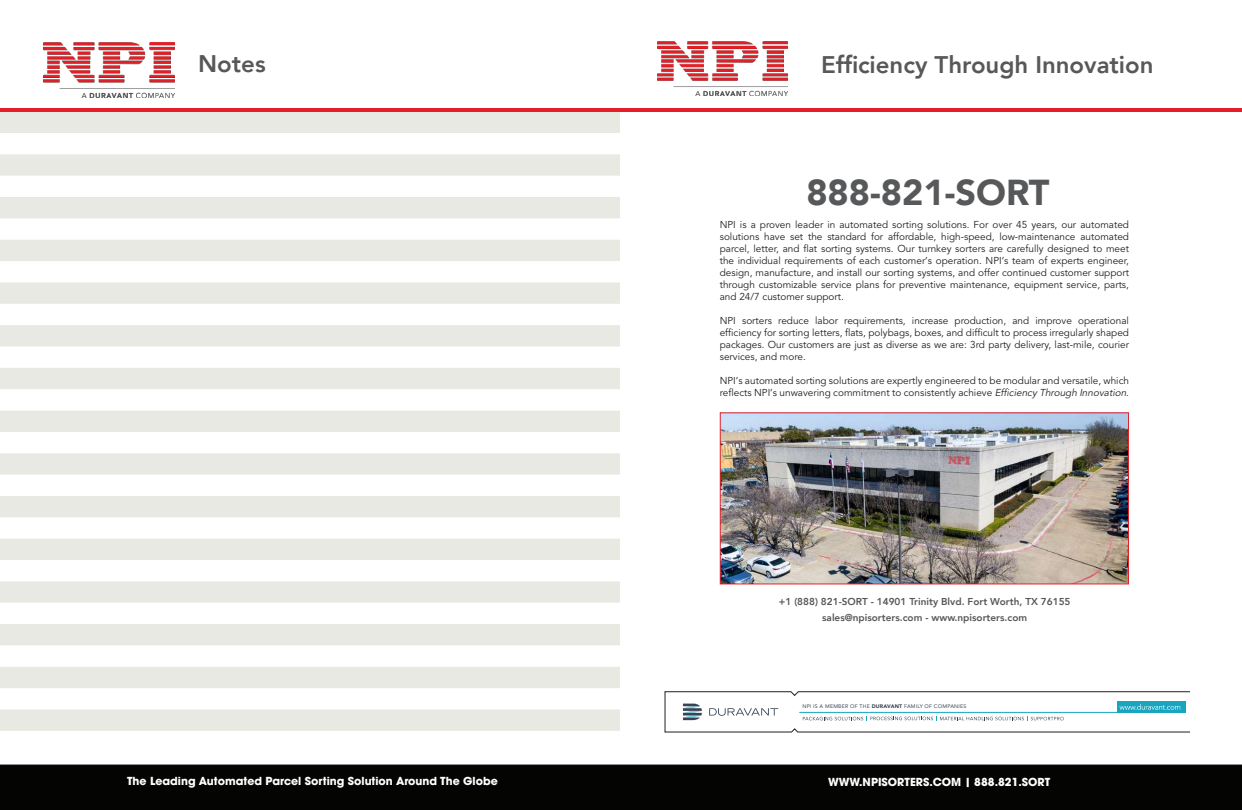
<style>
.page{position:relative;width:1242px;height:810px;background:#fff}
.page>*{position:absolute;margin:0;border:0;box-sizing:border-box;transform-origin:0 0}
.t1{font:900 36px "Avenir";color:#57585a}
.t2{font:800 24px "Avenir";color:#57585a}
.t3{font:700 11px "Avant Garde LT";color:#fff}
.t4{font:10px/12px "Avenir";color:#231f20;text-align:justify}
.t5{font:800 10px/16px "Avenir";color:#57585a;text-align:center}
.t6{font:5.1px "Avenir LT Pro";letter-spacing:.035em;color:#394352}
.s1{font-style:italic}
.s2{font-weight:900}
</style>
<div class="page">
<hr style="left:51px;top:109px;width:1191px;height:3px;background:#e61e27">
<img style="left:658px;top:41px;width:129px;height:55px">
<div style="left:0;top:765px;width:1242px;height:45px;background:#040503"></div>
<svg style="left:0;top:112px;width:620px;height:619px;fill:#ecece7"></svg>
<img style="left:722px;top:414px;width:405px;height:168px">
<div style="left:720px;top:412px;width:409px;height:172px;border:1px solid #e62129"></div>
<svg style="left:665px;top:691px;width:524px;height:41px"></svg>
<img style="left:44px;top:42px;width:131px;height:55px">
<hr style="left:0;top:108px;width:633px;height:4px;background:#e61e27">
<h2 class="t2" style="left:198px;top:45px;width:69px">Notes</h2>
<p class="t3" style="left:127px;top:774px;width:372px">The Leading Automated Parcel Sorting Solution Around The Globe</p>
<h2 class="t2" style="left:821px;top:46px;width:334px">Efficiency Through Innovation</h2>
<h1 class="t1" style="left:806px;top:161px;width:245px">888-821-SORT</h1>
<p class="t4" style="left:720px;top:219px;width:411px">NPI is a proven leader in automated sorting solutions. For over 45 years, our automated solutions have set the standard for affordable, high-speed, low-maintenance automated parcel, letter, and flat sorting systems. Our turnkey sorters are carefully designed to meet the individual requirements of each customer’s operation. NPI’s team of experts engineer, design, manufacture, and install our sorting systems, and offer continued customer support through customizable service plans for preventive maintenance, equipment service, parts, and 24/7 customer support.</p>
<p class="t4" style="left:720px;top:315px;width:411px">NPI sorters reduce labor requirements, increase production, and improve operational efficiency for sorting letters, flats, polybags, boxes, and difficult to process irregularly shaped packages. Our customers are just as diverse as we are: 3rd party delivery, last-mile, courier services, and more.</p>
<p class="t4" style="left:720px;top:375px;width:411px">NPI’s automated sorting solutions are expertly engineered to be modular and versatile, which reflects NPI’s unwavering commitment to consistently achieve <span class="s1">EfficiencyThrough Innovation</span>.</p>
<p class="t5" style="left:779px;top:594px;width:293px">+1 (888) 821-SORT - 14901 Trinity Blvd. Fort Worth, TX 76155 sales@npisorters.com - www.npisorters.com</p>
<p class="t6" style="left:802px;top:703px;width:165px">NPI IS A MEMBER OF THE <span class="s2">DURAVANT</span> FAMILY OF COMPANIES</p>
<p class="t3" style="left:828px;top:774px;width:224px">WWW.NPISORTERS.COM | 888.821.SORT</p>
</div>
